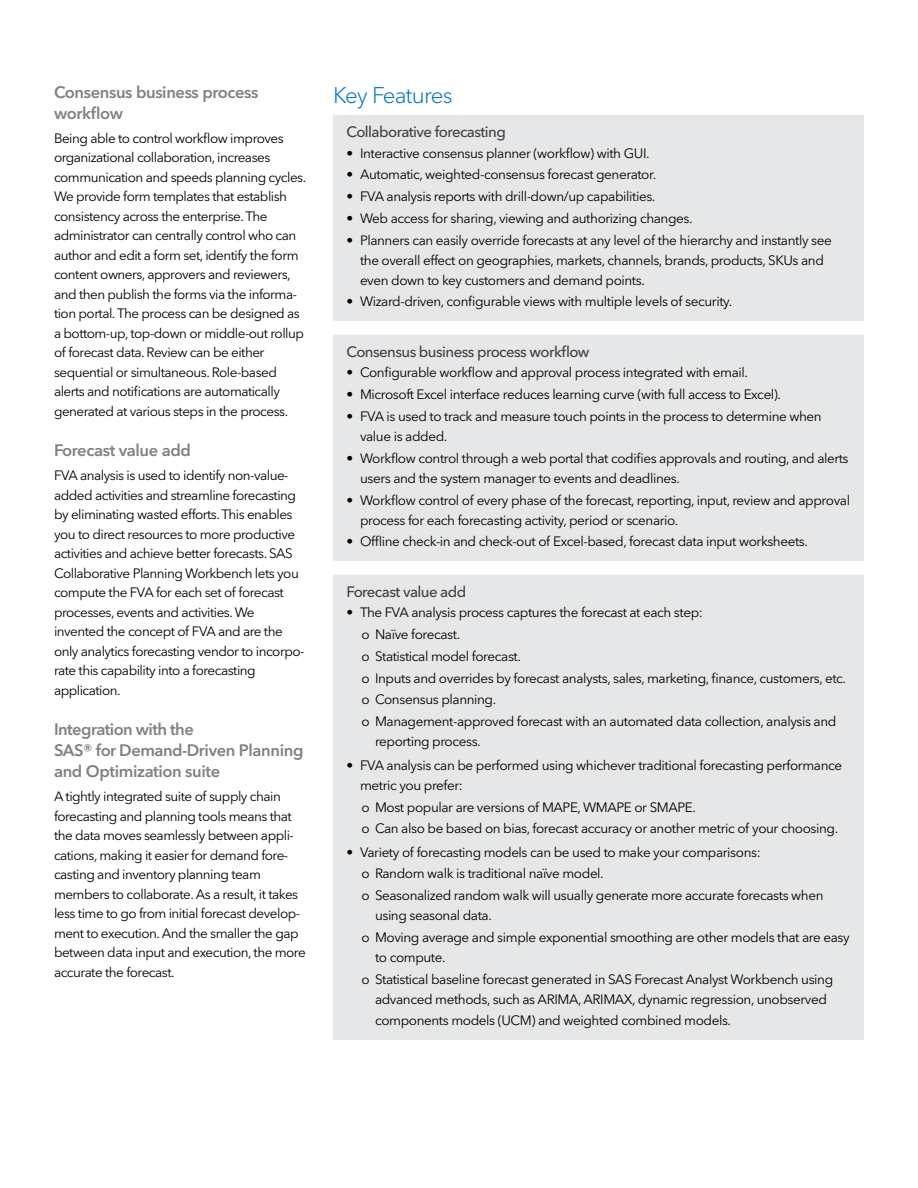
<style>
.page{position:relative;width:918px;height:1188px;background:#fff}
.page>*{position:absolute;margin:0;border:0;box-sizing:border-box;transform-origin:0 0}
.Subhead-1_Cobalt{font:300 22.5px "Avenir Next W1 G";letter-spacing:-.04em;color:#0074be}
.Subhead-2_Slate{font:600 16.5px/21px "Avenir Next W1 G";letter-spacing:-.025em;color:#828181}
.Key_Feature_Headline{font:500 15px "Avenir Next W1 G";letter-spacing:-.04em;color:#414042}
.Body{font:13.5px/19.5px "Avenir Next W1 G";letter-spacing:-.04em;color:#000}
.Key_Feature_Bullets{font:13.5px/20.2px "Avenir Next W1 G";letter-spacing:-.03em;color:#000}
.Key_Feature_Bullet{font:13.5px/20.2px "Avenir Next W1 G";letter-spacing:-.03em;color:#000}
.Key_Feature_Bullet_L{font:13.5px "Avenir Next W1 G";letter-spacing:-.03em;color:#000}
</style>
<div class="page">
<div style="left:333px;top:114px;width:531px;height:926px;background:#e6e7e8"></div>
<div style="left:333px;top:101px;width:531px;height:14px;background:#fff"></div>
<div style="left:333px;top:321px;width:531px;height:14px;background:#fff"></div>
<div style="left:333px;top:561px;width:531px;height:14px;background:#fff"></div>
<p class="Subhead-2_Slate" style="left:54px;top:82px;width:206px">Consensus business process</p>
<p class="Subhead-1_Cobalt" style="left:333px;top:81px;width:121px">Key Features</p>
<p class="Subhead-2_Slate" style="left:54px;top:103px;width:71px">workflow</p>
<p class="Body" style="left:54px;top:129px;width:254px">Being able to control workflow improves organizational collaboration, increases communication and speeds planning cycles.<br>We provide form templates that establish consistency across the enterprise. The administrator can centrally control who can author and edit a form set, identify the form content owners, approvers and reviewers, and then publish the forms via the informa&shy;tion portal. The process can be designed as a bottom-up, top-down or middle-out rollup of forecast data. Review can be either sequential or simultaneous. Role-based alerts and notifications are automatically generated at various steps in the process.</p>
<p class="Subhead-2_Slate" style="left:54px;top:440px;width:138px">Forecast value add</p>
<p class="Body" style="left:54px;top:466px;width:252px">FVA analysis is used to identify non-value&shy;added activities and streamline forecasting by eliminating wasted efforts. This enables you to direct resources to more productive activities and achieve better forecasts. SAS Collaborative Planning Workbench lets you compute the FVA for each set of forecast processes, events and activities. We invented the concept of FVA and are the only analytics forecasting vendor to incorpo&shy;rate this capability into a forecasting application.</p>
<p class="Subhead-2_Slate" style="left:54px;top:719px;width:251px">Integration with the<br>SAS® for Demand-Driven Planning and Optimization suite</p>
<p class="Body" style="left:54px;top:787px;width:253px">A tightly integrated suite of supply chain forecasting and planning tools means that the data moves seamlessly between appli&shy;cations, making it easier for demand fore&shy;casting and inventory planning team members to collaborate. As a result, it takes less time to go from initial forecast develop&shy;ment to execution. And the smaller the gap between data input and execution, the more accurate the forecast.</p>
<p class="Key_Feature_Headline" style="left:346px;top:123px;width:161px">Collaborative forecasting</p>
<p class="Key_Feature_Bullets" style="left:346px;top:143px;width:305px">• Interactive consensus planner (workflow) with GUI.</p>
<p class="Key_Feature_Bullets" style="left:346px;top:165px;width:311px">• Automatic, weighted-consensus forecast generator.</p>
<p class="Key_Feature_Bullets" style="left:346px;top:186px;width:310px">• FVA analysis reports with drill-down/up capabilities.</p>
<p class="Key_Feature_Bullets" style="left:346px;top:208px;width:348px">• Web access for sharing, viewing and authorizing changes.</p>
<p class="Key_Feature_Bullets" style="left:360px;top:230px;width:473px;text-indent:-14px">• Planners can easily override forecasts at any level of the hierarchy and instantly see the overall effect on geographies, markets, channels, brands, products, SKUs and even down to key customers and demand points.</p>
<p class="Key_Feature_Bullet_L" style="left:346px;top:293px;width:387px">• Wizard-driven, configurable views with multiple levels of security.</p>
<p class="Key_Feature_Headline" style="left:346px;top:343px;width:245px">Consensus business process workflow</p>
<p class="Key_Feature_Bullets" style="left:346px;top:363px;width:403px">• Configurable workflow and approval process integrated with email.</p>
<p class="Key_Feature_Bullets" style="left:346px;top:384px;width:436px">• Microsoft Excel interface reduces learning curve (with full access to Excel).</p>
<p class="Key_Feature_Bullets" style="left:360px;top:406px;width:463px;text-indent:-14px">• FVA is used to track and measure touch points in the process to determine when value is added.</p>
<p class="Key_Feature_Bullets" style="left:360px;top:448px;width:490px;text-indent:-14px">• Workflow control through a web portal that codifies approvals and routing, and alerts users and the system manager to events and deadlines.</p>
<p class="Key_Feature_Bullets" style="left:360px;top:490px;width:492px;text-indent:-14px">• Workflow control of every phase of the forecast, reporting, input, review and approval process for each forecasting activity, period or scenario.</p>
<p class="Key_Feature_Bullet_L" style="left:346px;top:533px;width:463px">• Offline check-in and check-out of Excel-based, forecast data input worksheets.</p>
<p class="Key_Feature_Headline" style="left:346px;top:583px;width:121px">Forecast value add</p>
<p class="Key_Feature_Bullets" style="left:346px;top:603px;width:358px">• The FVA analysis process captures the forecast at each step:</p>
<p class="Key_Feature_Bullet" style="left:362px;top:624px;width:100px">о Naïve forecast.</p>
<p class="Key_Feature_Bullet" style="left:362px;top:646px;width:161px">о Statistical model forecast.</p>
<p class="Key_Feature_Bullet" style="left:362px;top:668px;width:486px">о Inputs and overrides by forecast analysts, sales, marketing, finance, customers, etc.</p>
<p class="Key_Feature_Bullet" style="left:362px;top:690px;width:136px">о Consensus planning.</p>
<p class="Key_Feature_Bullet" style="left:375px;top:711px;width:463px;text-indent:-14px">о Management-approved forecast with an automated data collection, analysis and reporting process.</p>
<p class="Key_Feature_Bullets" style="left:360px;top:755px;width:484px;text-indent:-14px">• FVA analysis can be performed using whichever traditional forecasting performance metric you prefer:</p>
<p class="Key_Feature_Bullet" style="left:362px;top:797px;width:336px">о Most popular are versions of MAPE, WMAPE or SMAPE.</p>
<p class="Key_Feature_Bullet" style="left:362px;top:819px;width:478px">о Can also be based on bias, forecast accuracy or another metric of your choosing.</p>
<p class="Key_Feature_Bullets" style="left:346px;top:842px;width:416px">• Variety of forecasting models can be used to make your comparisons:</p>
<p class="Key_Feature_Bullet" style="left:362px;top:864px;width:244px">о Random walk is traditional naïve model.</p>
<p class="Key_Feature_Bullet" style="left:375px;top:885px;width:450px;text-indent:-14px">о Seasonalized random walk will usually generate more accurate forecasts when using seasonal data.</p>
<p class="Key_Feature_Bullet" style="left:375px;top:927px;width:476px;text-indent:-14px">о Moving average and simple exponential smoothing are other models that are easy to compute.</p>
<p class="Key_Feature_Bullet" style="left:375px;top:969px;width:460px;text-indent:-14px">о Statistical baseline forecast generated in SAS Forecast Analyst Workbench using advanced methods, such as ARIMA, ARIMAX, dynamic regression, unobserved components models (UCM) and weighted combined models.</p>
</div>
